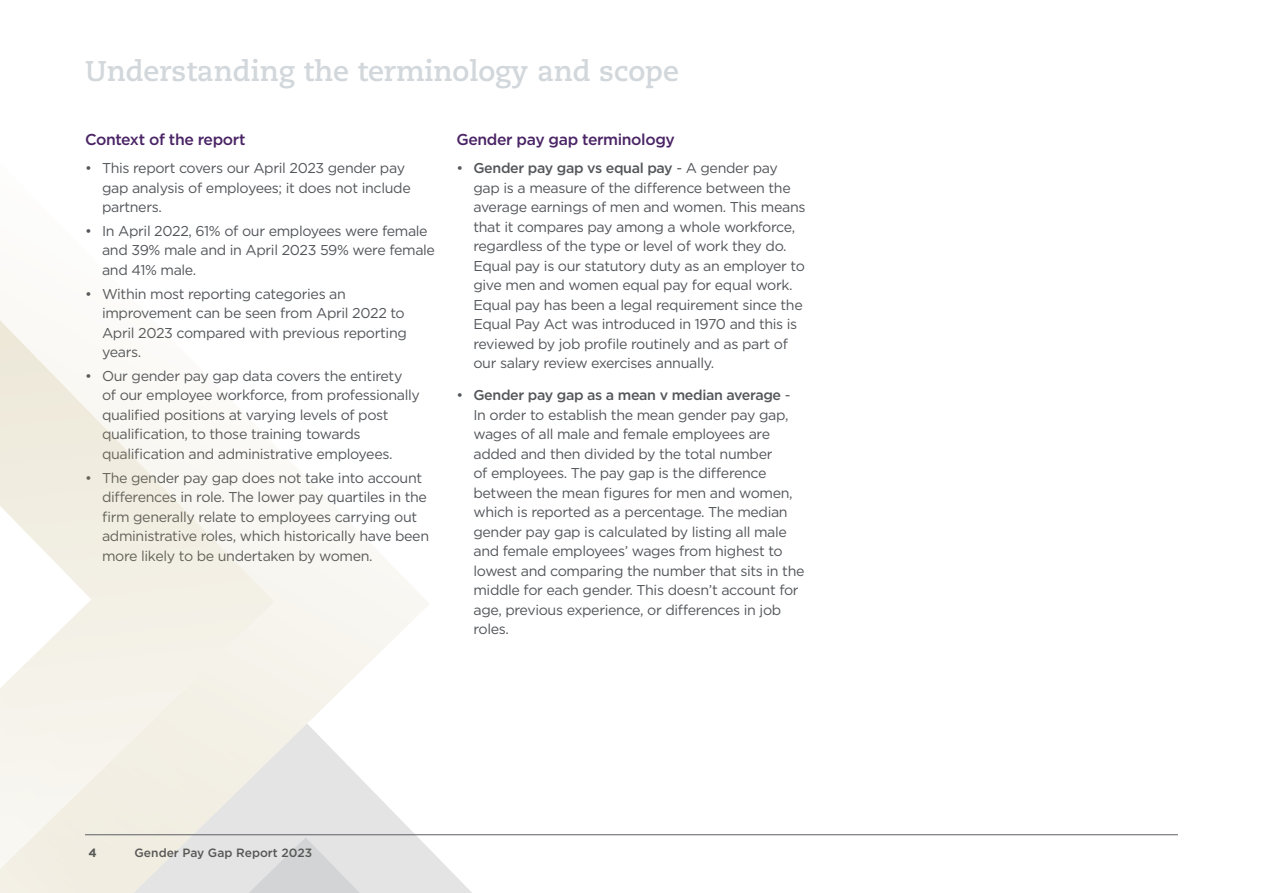
<style>
.page{position:relative;width:1263px;height:893px;background:#fff}
.page>*{position:absolute;margin:0;border:0;box-sizing:border-box;transform-origin:0 0}
.t1{font:700 28.5px "Caecilia LT Std";color:#d2d7db}
.t2{font:500 15.75px "Gotham";letter-spacing:-.025em;color:#4a2465}
.t3{font:14.25px/19.5px "Gotham";letter-spacing:-.025em;color:#53565a}
.t4{font:500 12px "Gotham";color:#575756}
.t5{font:700 12px "Gotham";color:#575756}
.s1{font-weight:500}
</style>
<div class="page">
<svg style="left:293px;top:495px;width:136px;height:210px"></svg>
<svg style="left:293px;top:705px;width:436px;height:131px"></svg>
<svg style="left:0;top:320px;width:293px;height:499px"></svg>
<svg style="left:0;top:819px;width:610px;height:74px"></svg>
<hr style="left:85px;top:834px;width:1093px;height:1px;background:#5d5e65">
<h1 class="t1" style="left:85px;top:55px;width:595px">Understanding the terminology and scope</h1>
<p class="t2" style="left:85px;top:129px;width:162px">Context of the report</p>
<p class="t3" style="left:102px;top:158px;width:310px;text-indent:-17px">• This report covers our April 2023 gender pay gap analysis of employees; it does not include partners.</p>
<p class="t3" style="left:102px;top:221px;width:334px;text-indent:-17px">• In April 2022, 61% of our employees were female and 39% male and in April 2023 59% were female and 41% male.</p>
<p class="t3" style="left:102px;top:284px;width:306px;text-indent:-17px">• Within most reporting categories an improvement can be seen from April 2022 to<br>April 2023 compared with previous reporting years.</p>
<p class="t3" style="left:102px;top:366px;width:319px;text-indent:-17px">• Our gender pay gap data covers the entirety of our employee workforce, from professionally qualified positions at varying levels of post qualification, to those training towards qualification and administrative employees.</p>
<p class="t3" style="left:102px;top:467px;width:329px;text-indent:-17px">• The gender pay gap does not take into account differences in role. The lower pay quartiles in the firm generally relate to employees carrying out administrative roles, which historically have been more likely to be undertaken by women.</p>
<p class="t2" style="left:456px;top:129px;width:220px">Gender pay gap terminology</p>
<p class="t3" style="left:473px;top:158px;width:334px;text-indent:-17px">• <span class="s1">Gender pay gap vs equal pay</span> - A gender pay gap is a measure of the difference between the average earnings of men and women. This means that it compares pay among a whole workforce, regardless of the type or level of work they do.<br>Equal pay is our statutory duty as an employer to give men and women equal pay for equal work.<br>Equal pay has been a legal requirement since the Equal Pay Act was introduced in 1970 and this is reviewed by job profile routinely and as part of our salary review exercises annually.</p>
<p class="t3" style="left:473px;top:385px;width:333px;text-indent:-17px">• <span class="s1">Gender pay gap as a mean v median average</span> - In order to establish the mean gender pay gap, wages of all male and female employees are added and then divided by the total number<br>of employees. The pay gap is the difference between the mean figures for men and women, which is reported as a percentage. The median gender pay gap is calculated by listing all male and female employees’ wages from highest to lowest and comparing the number that sits in the middle for each gender. This doesn’t account for age, previous experience, or differences in job roles.</p>
<p class="t5" style="left:89px;top:845px;width:10px">4</p>
<p class="t4" style="left:135px;top:845px;width:179px">Gender Pay Gap Report 2023</p>
</div>
